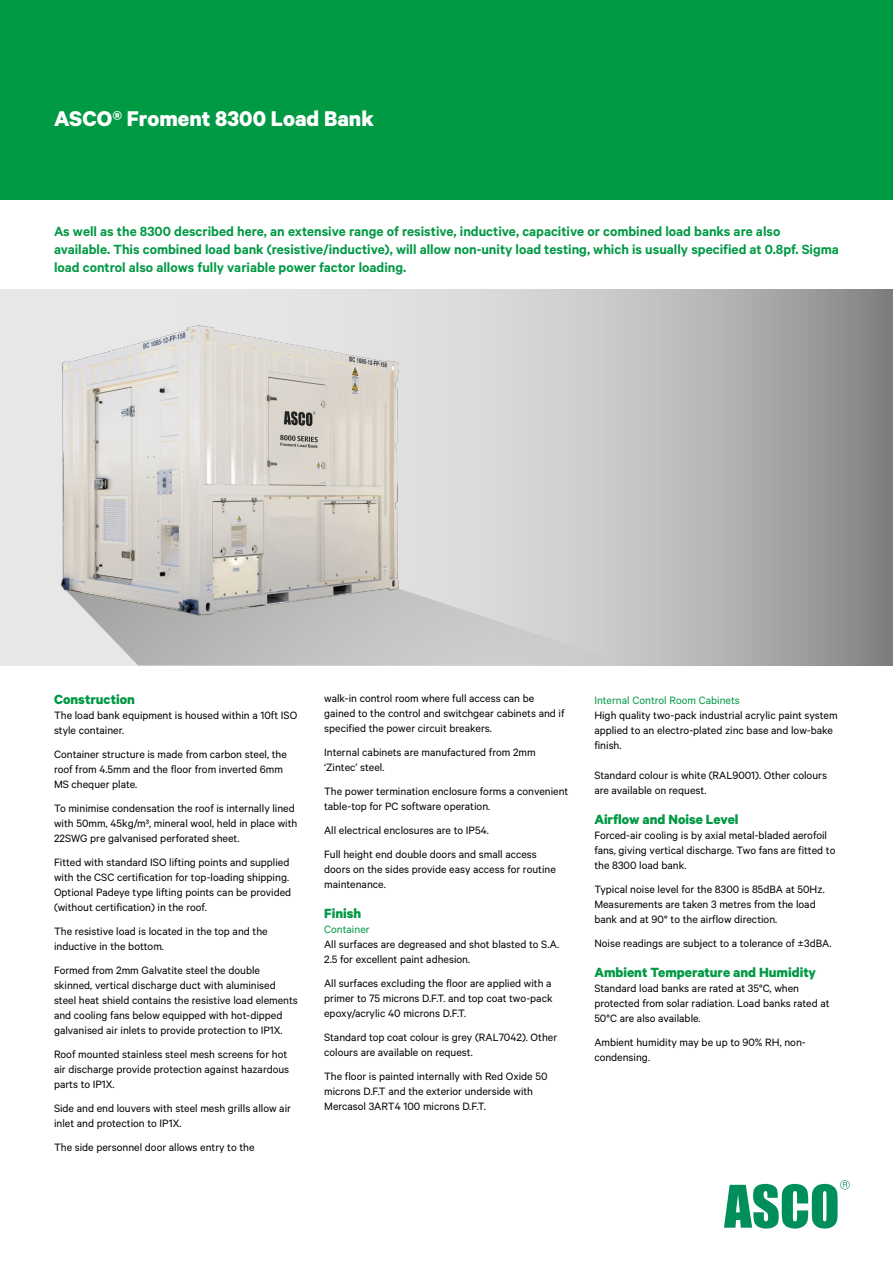
<style>
.page{position:relative;width:893px;height:1263px;background:#fff}
.page>*{position:absolute;margin:0;border:0;box-sizing:border-box;transform-origin:0 0}
.t1{font:700 24px "Calibre";color:#fff}
.t2{font:600 15px/18px "Calibre";color:#094}
.t3{font:700 15px "Calibre";color:#094}
.t4{font:12px/15px "Calibre";color:#000}
.t5{font:12px "Calibre";color:#094}
</style>
<div class="page">
<div style="left:0;top:0;width:893px;height:200px;background:#094"></div>
<svg style="left:0;top:289px;width:893px;height:376px"></svg>
<svg style="left:724px;top:1180px;width:126px;height:48px"></svg>
<svg style="left:62px;top:586px;width:570px;height:79px"></svg>
<img style="left:60px;top:325px;width:339px;height:290px">
<h1 class="t1" style="left:54px;top:104px;width:321px">ASCO® Froment 8300 Load Bank</h1>
<p class="t2" style="left:54px;top:222px;width:786px">As well as the 8300 described here, an extensive range of resistive, inductive, capacitive or combined load banks are also available. This combined load bank (resistive/inductive), will allow non-unity load testing, which is usually specified at 0.8pf. Sigma load control also allows fully variable power factor loading.</p>
<p class="t3" style="left:54px;top:690px;width:82px">Construction</p>
<p class="t4" style="left:54px;top:707px;width:245px">The load bank equipment is housed within a 10ft ISO style container.</p>
<p class="t4" style="left:54px;top:746px;width:234px">Container structure is made from carbon steel, the roof from 4.5mm and the floor from inverted 6mm<br>MS chequer plate.</p>
<p class="t4" style="left:54px;top:800px;width:245px">To minimise condensation the roof is internally lined with 50mm, 45kg/m³, mineral wool, held in place with<br>22SWG pre galvanised perforated sheet.</p>
<p class="t4" style="left:54px;top:854px;width:239px">Fitted with standard ISO lifting points and supplied with the CSC certification for top-loading shipping.<br>Optional Padeye type lifting points can be provided (without certification) in the roof.</p>
<p class="t4" style="left:54px;top:923px;width:215px">The resistive load is located in the top and the inductive in the bottom.</p>
<p class="t4" style="left:54px;top:962px;width:245px">Formed from 2mm Galvatite steel the double skinned, vertical discharge duct with aluminised steel heat shield contains the resistive load elements and cooling fans below equipped with hot-dipped galvanised air inlets to provide protection to IP1X.</p>
<p class="t4" style="left:54px;top:1046px;width:237px">Roof mounted stainless steel mesh screens for hot air discharge provide protection against hazardous parts to IP1X.</p>
<p class="t4" style="left:54px;top:1100px;width:239px">Side and end louvers with steel mesh grills allow air inlet and protection to IP1X.</p>
<p class="t4" style="left:54px;top:1139px;width:202px">The side personnel door allows entry to the</p>
<p class="t4" style="left:324px;top:690px;width:242px">walk-in control room where full access can be gained to the control and switchgear cabinets and if specified the power circuit breakers.</p>
<p class="t4" style="left:324px;top:744px;width:213px">Internal cabinets are manufactured from 2mm ‘Zintec’ steel.</p>
<p class="t4" style="left:324px;top:783px;width:246px">The power termination enclosure forms a convenient table-top for PC software operation.</p>
<p class="t4" style="left:324px;top:818px;width:214px;line-height:24px">All electrical enclosures are to IP54.<br>Full height end double doors and small access</p>
<p class="t4" style="left:324px;top:861px;width:233px">doors on the sides provide easy access for routine maintenance.</p>
<p class="t3" style="left:324px;top:904px;width:39px">Finish</p>
<p class="t5" style="left:324px;top:922px;width:47px">Container</p>
<p class="t4" style="left:324px;top:936px;width:236px">All surfaces are degreased and shot blasted to S.A.<br>2.5 for excellent paint adhesion.</p>
<p class="t4" style="left:324px;top:975px;width:230px;text-align:justify">All surfaces excluding the floor are applied with a primer to 75 microns D.F.T. and top coat two-pack epoxy/acrylic 40 microns D.F.T.</p>
<p class="t4" style="left:324px;top:1029px;width:235px">Standard top coat colour is grey (RAL7042). Other colours are available on request.</p>
<p class="t4" style="left:324px;top:1068px;width:225px">The floor is painted internally with Red Oxide 50 microns D.F.T and the exterior underside with<br>Mercasol 3ART4 100 microns D.F.T.</p>
<p class="t5" style="left:594px;top:693px;width:147px">Internal Control Room Cabinets</p>
<p class="t4" style="left:594px;top:707px;width:245px">High quality two-pack industrial acrylic paint system applied to an electro-plated zinc base and low-bake finish.</p>
<p class="t4" style="left:594px;top:767px;width:234px">Standard colour is white (RAL9001). Other colours are available on request.</p>
<p class="t3" style="left:594px;top:810px;width:146px">Airflow and Noise Level</p>
<p class="t4" style="left:594px;top:827px;width:243px">Forced-air cooling is by axial metal-bladed aerofoil fans, giving vertical discharge. Two fans are fitted to the 8300 load bank.</p>
<p class="t4" style="left:594px;top:881px;width:232px">Typical noise level for the 8300 is 85dBA at 50Hz.<br>Measurements are taken 3 metres from the load bank and at 90° to the airflow direction.</p>
<p class="t4" style="left:594px;top:935px;width:239px">Noise readings are subject to a tolerance of ±3dBA.</p>
<p class="t3" style="left:594px;top:963px;width:223px">Ambient Temperature and Humidity</p>
<p class="t4" style="left:594px;top:980px;width:237px">Standard load banks are rated at 35°C, when protected from solar radiation. Load banks rated at<br>50°C are also available.</p>
<p class="t4" style="left:594px;top:1034px;width:213px">Ambient humidity may be up to 90% RH, non&shy;condensing.</p>
</div>
